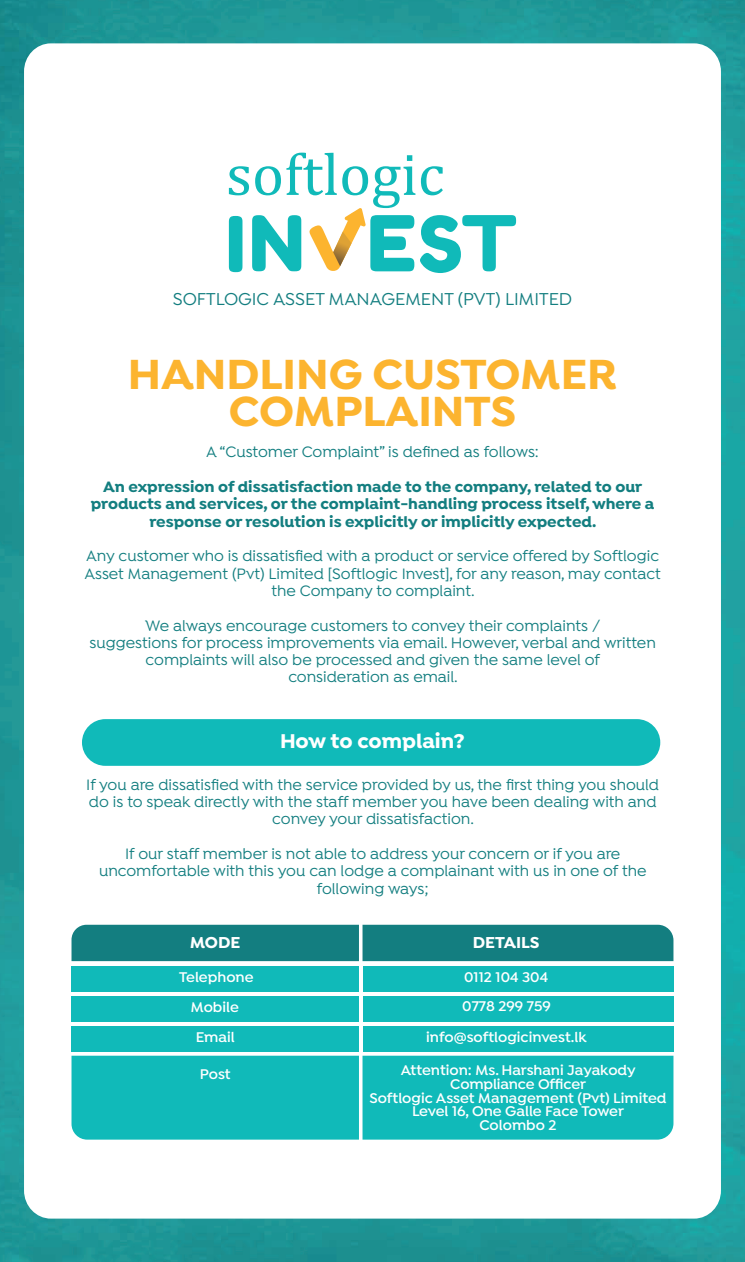
<style>
.page{position:relative;width:745px;height:1262px;background:#fff}
.page>*{position:absolute;margin:0;border:0;box-sizing:border-box;transform-origin:0 0}
.t1{font:700 44.88px/37px "Isidora";color:#fcb42f;text-align:center}
.t2{font:700 21.25px "Isidora";color:#fff}
.t3{font:500 18.38px "Isidora";color:#137e80}
.t4{font:700 16.88px "Isidora";color:#fff}
.t5{font:500 16px/17.4px "Isidora";color:#137e80;text-align:center}
.t6{font:700 16px/17.4px "Isidora";color:#137e80;text-align:center}
.t7{font:600 15px/13.6px "Isidora";color:#fff;text-align:center}
</style>
<div class="page">
<img style="left:0;top:0;width:744px;height:1262px">
<p class="t3" style="left:173px;top:289px;width:401px">SOFTLOGIC ASSET MANAGEMENT (PVT) LIMITED</p>
<h1 class="t1" style="left:128px;top:357px;width:490px">HANDLING CUSTOMER<br>COMPLAINTS</h1>
<p class="t5" style="left:206px;top:444px;width:334px">A “Customer Complaint” is defined as follows:</p>
<p class="t6" style="left:91px;top:478px;width:565px">An expression of dissatisfaction made to the company, related to our products and services, or the complaint-handling process itself, where a response or resolution is explicitly or implicitly expected.</p>
<p class="t5" style="left:84px;top:548px;width:577px">Any customer who is dissatisfied with a product or service offered by Softlogic<br>Asset Management (Pvt) Limited [Softlogic Invest], for any reason, may contact the Company to complaint.</p>
<p class="t5" style="left:89px;top:617px;width:567px">We always encourage customers to convey their complaints /<br>suggestions for process improvements via email. However, verbal and written complaints will also be processed and given the same level of<br>consideration as email.</p>
<h2 class="t2" style="left:280px;top:728px;width:186px">How to complain?</h2>
<p class="t5" style="left:86px;top:777px;width:574px">If you are dissatisfied with the service provided by us, the first thing you should do is to speak directly with the staff member you have been dealing with and convey your dissatisfaction.</p>
<p class="t5" style="left:99px;top:846px;width:548px">If our staff member is not able to address your concern or if you are uncomfortable with this you can lodge a complainant with us in one of the following ways;</p>
<p class="t4" style="left:190px;top:932px;width:52px">MODE</p>
<p class="t4" style="left:472px;top:932px;width:68px">DETAILS</p>
<p class="t7" style="left:179px;top:971px;width:76px">Telephone</p>
<p class="t7" style="left:464px;top:971px;width:85px">0112 104 304</p>
<p class="t7" style="left:190px;top:1001px;width:50px">Mobile</p>
<p class="t7" style="left:462px;top:1000px;width:90px">0778 299 759</p>
<p class="t7" style="left:195px;top:1031px;width:40px">Email</p>
<p class="t7" style="left:426px;top:1031px;width:162px">info@softlogicinvest.lk</p>
<p class="t7" style="left:200px;top:1068px;width:32px">Post</p>
<p class="t7" style="left:369px;top:1064px;width:298px">Attention: Ms. Harshani Jayakody<br>Compliance Officer<br>Softlogic Asset Management (Pvt) Limited<br>Level 16, One Galle Face Tower<br>Colombo 2</p>
</div>
